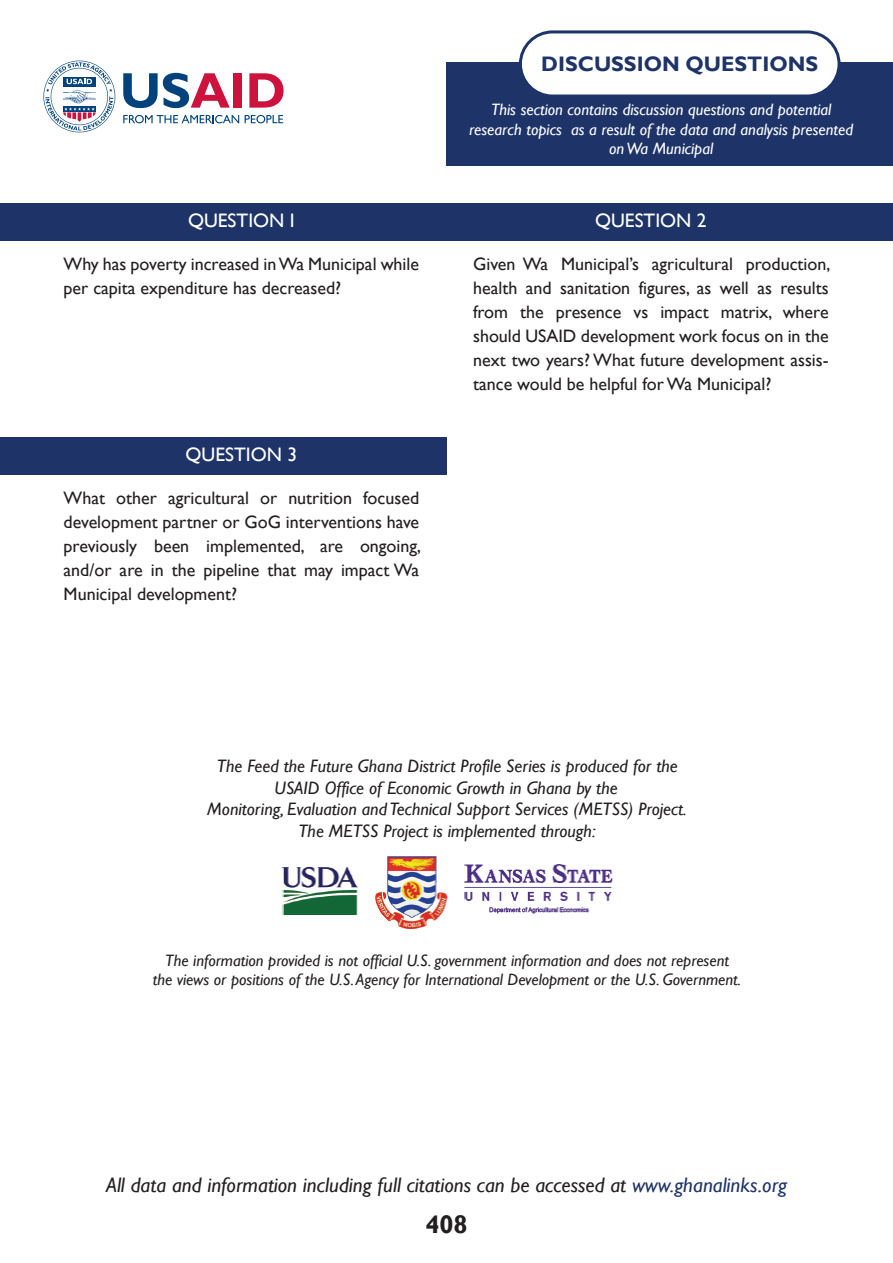
<style>
.page{position:relative;width:893px;height:1263px;background:#fff}
.page>*{position:absolute;margin:0;border:0;box-sizing:border-box;transform-origin:0 0}
.t1{font:700 25.5px "Gill Sans";color:#231f20}
.t2{font:italic 21px "Gill Sans";color:#231f20}
.t3{font:700 21px "Gill Sans";color:#1e3468}
.t4{font:19.5px "Gill Sans";color:#fff}
.t5{font:18px/24px "Gill Sans";color:#231f20;text-align:justify}
.t6{font:italic 18px/21.6px "Gill Sans";color:#231f20;text-align:center}
.t7{font:italic 16.5px/19.8px "Gill Sans";color:#231f20;text-align:center}
.t8{font:italic 16.5px/19.8px "Gill Sans";color:#fff;text-align:center}
.s1{color:#1e3468}
</style>
<div class="page">
<div style="left:446px;top:63px;width:447px;height:103px;background:#1e3468"></div>
<div style="left:520px;top:32px;width:319px;height:64px;background:#fff;border-radius:32px"></div>
<div style="left:519px;top:30px;width:321px;height:68px;border:3px solid #1e3468;border-radius:32px"></div>
<div style="left:0;top:437px;width:446px;height:37px;background:#1e3468"></div>
<div style="left:0;top:203px;width:893px;height:37px;background:#1e3468"></div>
<img style="left:281px;top:856px;width:332px;height:73px">
<svg style="left:123px;top:115px;width:116px;height:8px"></svg>
<svg style="left:245px;top:115px;width:38px;height:8px"></svg>
<svg style="left:123px;top:73px;width:107px;height:35px"></svg>
<div style="left:234px;top:73px;width:8px;height:35px;background:#cd123d"></div>
<svg style="left:249px;top:73px;width:35px;height:35px"></svg>
<svg style="left:43px;top:61px;width:72px;height:71px"></svg>
<p class="t3" style="left:541px;top:51px;width:278px">DISCUSSION QUESTIONS</p>
<p class="t8" style="left:469px;top:99px;width:385px">This section contains discussion questions and potential research topics as a result of the data and analysis presented on Wa Municipal</p>
<p class="t4" style="left:188px;top:209px;width:108px">QUESTION I</p>
<p class="t4" style="left:595px;top:209px;width:113px">QUESTION 2</p>
<p class="t5" style="left:64px;top:252px;width:357px">Why has poverty increased in Wa Municipal while per capita expenditure has decreased?</p>
<p class="t4" style="left:186px;top:443px;width:113px">QUESTION 3</p>
<p class="t5" style="left:64px;top:486px;width:359px">What other agricultural or nutrition focused development partner or GoG interventions have previously been implemented, are ongoing, and/or are in the pipeline that may impact Wa Municipal development?</p>
<p class="t5" style="left:473px;top:252px;width:359px">Given Wa Municipal’s agricultural production, health and sanitation figures, as well as results from the presence vs impact matrix, where should USAID development work focus on in the next two years? What future development assis&shy;tance would be helpful for Wa Municipal?</p>
<p class="t6" style="left:207px;top:755px;width:481px">The Feed the Future Ghana District Profile Series is produced for the USAID Office of Economic Growth in Ghana by the<br>Monitoring, Evaluation and Technical Support Services (METSS) Project.<br>The METSS Project is implemented through:</p>
<p class="t7" style="left:153px;top:950px;width:590px">The information provided is not official U.S. government information and does not represent<br>the views or positions of the U.S. Agency for International Development or the U.S. Government.</p>
<p class="t2" style="left:106px;top:1173px;width:683px">All data and information including full citations can be accessed at <span class="s1">www.ghanalinks.org</span></p>
<h1 class="t1" style="left:425px;top:1209px;width:44px">408</h1>
</div>
